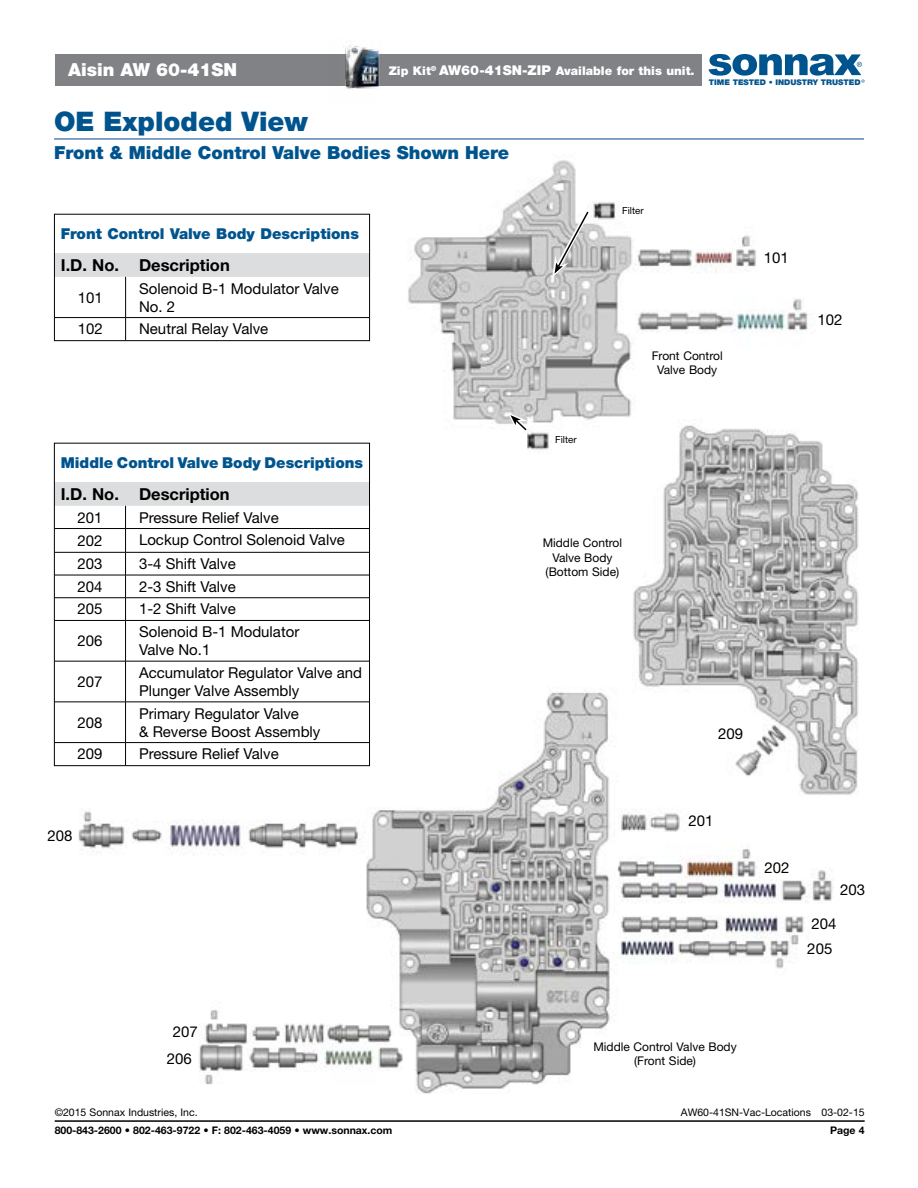
<style>
.page{position:relative;width:918px;height:1188px;background:#fff}
.page>*{position:absolute;margin:0;border:0;box-sizing:border-box;transform-origin:0 0}
.t1{font:900 27px "Helvetica Neue LT Std";color:#00548e}
.t2{font:900 18px "Helvetica Neue LT Std";color:#00548e}
.t3{font:900 18px "Helvetica Neue LT Std";color:#fff}
.t4{font:700 16.5px "Helvetica Neue LT Std";color:#000}
.t5{font:15px/18px "Helvetica Neue LT Std";color:#000}
.t6{font:900 15px "Helvetica Neue LT Std";color:#00548e}
.t7{font:12px/14.4px "Helvetica Neue LT Std";color:#000;text-align:center}
.t8{font:900 12px "Helvetica Neue LT Std";color:#fff}
.t9{font:700 10.5px "Helvetica Neue LT Std";color:#000}
.t10{font:10.5px "Helvetica Neue LT Std";color:#000}
.t11{font:9.75px "Helvetica Neue LT Std";color:#000}
.t12{font:900 7.8px "Helvetica Neue LT Std";color:#00548e}
.s1{font-size:13.5px}
</style>
<div class="page">
<hr style="left:55px;top:1120px;width:810px;height:2px;background:#000">
<div style="left:55px;top:54px;width:646px;height:31px;background:#808285"></div>
<svg style="left:709px;top:54px;width:156px;height:29px"></svg>
<img style="left:330px;top:45px;width:53px;height:44px">
<img style="left:408px;top:160px;width:400px;height:292px">
<svg style="left:508px;top:412px;width:24px;height:24px"></svg>
<img style="left:69px;top:676px;width:764px;height:418px">
<div style="left:56px;top:253px;width:312px;height:24px;background:#dcddde"></div>
<hr style="left:125px;top:277px;width:1px;height:40px;background:#000">
<hr style="left:55px;top:317px;width:71px;height:1px;background:#000">
<hr style="left:126px;top:317px;width:243px;height:1px;background:#000">
<svg style="left:125px;top:318px;width:1px;height:21px"></svg>
<div style="left:54px;top:214px;width:316px;height:127px;border:1px solid #000"></div>
<hr style="left:54px;top:138px;width:810px;height:2px;background:#5783b3">
<img style="left:632px;top:419px;width:227px;height:378px">
<svg style="left:552px;top:206px;width:42px;height:72px"></svg>
<svg style="left:56px;top:482px;width:312px;height:138px"></svg>
<hr style="left:55px;top:620px;width:71px;height:1px;background:#000">
<hr style="left:126px;top:620px;width:243px;height:1px;background:#000">
<hr style="left:125px;top:621px;width:1px;height:40px;background:#000">
<hr style="left:55px;top:661px;width:71px;height:1px;background:#000">
<hr style="left:126px;top:661px;width:243px;height:1px;background:#000">
<hr style="left:125px;top:661px;width:1px;height:41px;background:#000">
<hr style="left:55px;top:702px;width:71px;height:1px;background:#000">
<hr style="left:126px;top:702px;width:243px;height:1px;background:#000">
<hr style="left:125px;top:702px;width:1px;height:40px;background:#000">
<hr style="left:55px;top:742px;width:71px;height:1px;background:#000">
<hr style="left:126px;top:742px;width:243px;height:1px;background:#000">
<svg style="left:125px;top:743px;width:1px;height:21px"></svg>
<div style="left:54px;top:443px;width:316px;height:323px;border:1px solid #000"></div>
<p class="t3" style="left:68px;top:59px;width:171px">Aisin AW 60-41SN</p>
<p class="t8" style="left:389px;top:64px;width:307px">Zip Kit<sup>®</sup> <span class="s1">AW60-41SN-ZIP</span> Available for this unit.</p>
<h1 class="t1" style="left:54px;top:105px;width:256px">OE Exploded View</h1>
<p class="t2" style="left:54px;top:142px;width:457px">Front &amp; Middle Control Valve Bodies Shown Here</p>
<p class="t12" style="left:709px;top:78px;width:153px">TIME TESTED • INDUSTRY TRUSTED</p>
<p class="t6" style="left:61px;top:225px;width:300px">Front Control Valve Body Descriptions</p>
<p class="t4" style="left:61px;top:255px;width:171px">I.D. No. Description</p>
<p class="t5" style="left:78px;top:288px;width:27px">101</p>
<p class="t5" style="left:139px;top:279px;width:201px">Solenoid B-1 Modulator Valve<br>No. 2</p>
<p class="t5" style="left:78px;top:320px;width:27px">102</p>
<p class="t5" style="left:139px;top:320px;width:131px">Neutral Relay Valve</p>
<p class="t11" style="left:622px;top:205px;width:23px">Filter</p>
<p class="t5" style="left:764px;top:249px;width:27px">101</p>
<p class="t5" style="left:817px;top:310px;width:27px">102</p>
<p class="t6" style="left:61px;top:454px;width:304px">Middle Control Valve Body Descriptions</p>
<p class="t4" style="left:61px;top:484px;width:171px">I.D. No. Description</p>
<p class="t5" style="left:78px;top:508px;width:27px">201</p>
<p class="t5" style="left:139px;top:508px;width:141px">Pressure Relief Valve</p>
<p class="t5" style="left:78px;top:531px;width:27px">202</p>
<p class="t5" style="left:139px;top:531px;width:207px">Lockup Control Solenoid Valve</p>
<p class="t5" style="left:78px;top:554px;width:27px">203</p>
<p class="t5" style="left:139px;top:554px;width:98px">3-4 Shift Valve</p>
<p class="t5" style="left:78px;top:577px;width:27px">204</p>
<p class="t5" style="left:139px;top:577px;width:98px">2-3 Shift Valve</p>
<p class="t5" style="left:78px;top:600px;width:27px">205</p>
<p class="t5" style="left:139px;top:600px;width:98px">1-2 Shift Valve</p>
<p class="t5" style="left:78px;top:632px;width:27px">206</p>
<p class="t5" style="left:139px;top:623px;width:162px">Solenoid B-1 Modulator<br>Valve No.1</p>
<p class="t5" style="left:78px;top:672px;width:27px">207</p>
<p class="t5" style="left:139px;top:663px;width:225px">Accumulator Regulator Valve and<br>Plunger Valve Assembly</p>
<p class="t5" style="left:78px;top:713px;width:27px">208</p>
<p class="t5" style="left:139px;top:704px;width:183px">Primary Regulator Valve<br>&amp; Reverse Boost Assembly</p>
<p class="t5" style="left:78px;top:745px;width:27px">209</p>
<p class="t5" style="left:139px;top:745px;width:141px">Pressure Relief Valve</p>
<p class="t5" style="left:48px;top:827px;width:27px">208</p>
<p class="t5" style="left:167px;top:1018px;width:33px;line-height:27px;text-align:center">207<br>206</p>
<p class="t11" style="left:555px;top:434px;width:23px">Filter</p>
<p class="t7" style="left:652px;top:348px;width:73px">Front Control<br>Valve Body</p>
<p class="t7" style="left:543px;top:536px;width:81px">Middle Control<br>Valve Body (Bottom Side)</p>
<p class="t5" style="left:718px;top:724px;width:27px">209</p>
<p class="t5" style="left:688px;top:812px;width:27px">201</p>
<p class="t5" style="left:764px;top:858px;width:27px">202</p>
<p class="t5" style="left:840px;top:881px;width:27px">203</p>
<p class="t5" style="left:807px;top:911px;width:31px;line-height:24.9px">204<br>205</p>
<p class="t7" style="left:594px;top:1039px;width:145px">Middle Control Valve Body (Front Side)</p>
<p class="t10" style="left:55px;top:1106px;width:144px">©2015 Sonnax Industries, Inc.</p>
<p class="t10" style="left:681px;top:1106px;width:185px">AW60-41SN-Vac-Locations 03-02-15</p>
<p class="t9" style="left:55px;top:1124px;width:339px">800-843-2600 • 802-463-9722 • F: 802-463-4059 • www.sonnax.com</p>
<p class="t9" style="left:830px;top:1124px;width:36px">Page 4</p>
</div>
